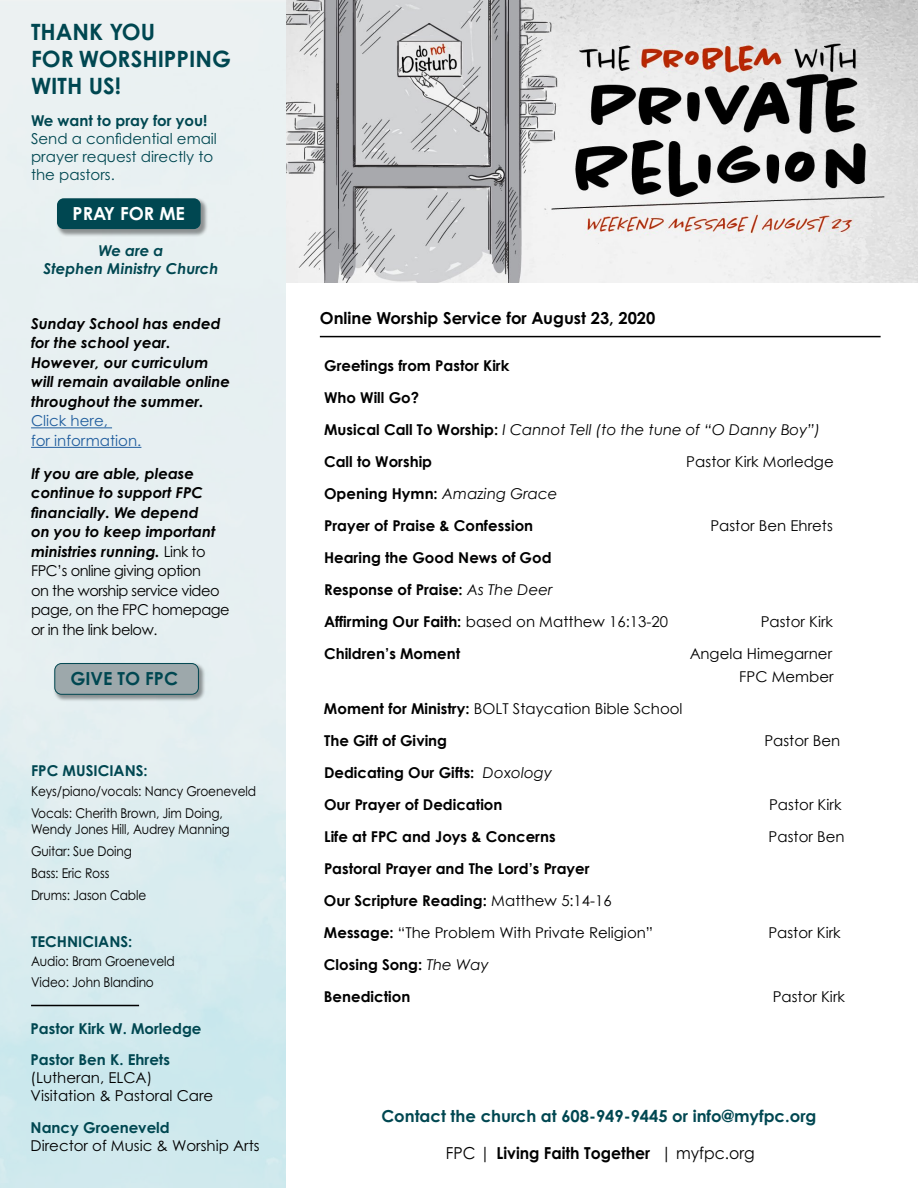
<style>
.page{position:relative;width:918px;height:1188px;background:#fff}
.page>*{position:absolute;margin:0;border:0;box-sizing:border-box;transform-origin:0 0}
.t1{font:700 22.5px/27px "Century Gothic Pro";color:#004751}
.t2{font:700 18px "Century Gothic Pro";color:#fff}
.t3{font:700 18px "Century Gothic Pro";color:#004751}
.t4{font:700 16.5px "Century Gothic Pro";color:#004751}
.t5{font:700 16.5px "Century Gothic Pro";color:#000}
.t6{font:700 16.5px "Century Gothic Pro";color:#000;scale:.95 1}
.t7{font:700 15px/32.1px "Century Gothic";color:#000}
.t8{font:italic 700 15px/19.5px "Century Gothic Pro";color:#000}
.t9{font:15px/23.1px "Century Gothic";color:#000;text-align:right}
.t10{font:700 15px/31.5px "Century Gothic Pro";color:#004751}
.t11{font:15px/18px "Century Gothic Pro";color:#000}
.t12{font:15px/18px "Century Gothic Pro";color:#004751}
.t13{font:italic 700 15px/18px "Century Gothic Pro";color:#004751;text-align:center}
.t14{font:15px/19.5px "Century Gothic Pro";color:#215e9e}
.t15{font:13.5px/21.9px "Century Gothic Pro";letter-spacing:-.01em;color:#000;scale:.9 1}
.s1{font-weight:400;font-style:normal}
.s2{font-weight:400;font-style:italic}
.s3{font-weight:400}
</style>
<div class="page">
<img style="left:285px;top:0;width:633px;height:283px">
<hr style="left:31px;top:1005px;width:108px;height:1px;background:#000">
<hr style="left:31px;top:427px;width:81px;height:1px;background:#215e9e">
<hr style="left:31px;top:447px;width:110px;height:1px;background:#215e9e">
<hr style="left:320px;top:336px;width:561px;height:1px;background:#000">
<div style="left:56px;top:197px;width:153px;height:40px;background:#000;opacity:.4"></div>
<div style="left:57px;top:198px;width:144px;height:31px;background:#004751;border-radius:7px"></div>
<div style="left:53px;top:662px;width:153px;height:40px;background:#000;opacity:.4"></div>
<div style="left:55px;top:664px;width:143px;height:30px;background:#9da8ab;border-radius:7px"></div>
<div style="left:55px;top:663px;width:144px;height:32px;border:1px solid #004751;border-radius:7px"></div>
<h1 class="t1" style="left:31px;top:18px;width:201px">THANK YOU<br>FOR WORSHIPPING<br>WITH US!</h1>
<p class="t10" style="left:31px;top:104px;width:178px">We want to pray for you!</p>
<p class="t12" style="left:31px;top:129px;width:187px">Send a confidential email prayer request directly to the pastors.</p>
<p class="t2" style="left:73px;top:202px;width:114px">PRAY FOR ME</p>
<p class="t13" style="left:44px;top:241px;width:176px">We are a<br>Stephen Ministry Church</p>
<p class="t8" style="left:31px;top:313px;width:201px">Sunday School has ended for the school year.<br>However, our curriculum will remain available online throughout the summer.</p>
<p class="t14" style="left:31px;top:411px;width:112px">Click here,<br>for information.</p>
<p class="t8" style="left:31px;top:463px;width:200px">If you are able, please continue to support FPC financially. We depend<br>on you to keep important ministries running. <span class="s1">Link to<br>FPC’s online giving option<br>on the worship service video page, on the FPC homepage or in the link below.</span></p>
<p class="t3" style="left:70px;top:668px;width:109px">GIVE TO FPC</p>
<p class="t10" style="left:31px;top:754px;width:118px">FPC MUSICIANS:</p>
<p class="t15" style="left:31px;top:780px;width:252px">Keys/piano/vocals: Nancy Groeneveld<br>Vocals: Cherith Brown, Jim Doing,</p>
<p class="t15" style="left:31px;top:818px;width:222px">Wendy Jones Hill, Audrey Manning<br>Guitar: Sue Doing<br>Bass: Eric Ross<br>Drums: Jason Cable</p>
<p class="t10" style="left:31px;top:925px;width:103px">TECHNICIANS:</p>
<p class="t15" style="left:31px;top:951px;width:161px;line-height:20.9px">Audio: Bram Groeneveld<br>Video: John Blandino</p>
<p class="t10" style="left:31px;top:1012px;width:173px">Pastor Kirk W. Morledge<br>Pastor Ben K. Ehrets</p>
<p class="t11" style="left:31px;top:1068px;width:184px">(Lutheran, ELCA)<br>Visitation &amp; Pastoral Care</p>
<p class="t10" style="left:31px;top:1111px;width:141px">Nancy Groeneveld</p>
<p class="t11" style="left:31px;top:1136px;width:231px">Director of Music &amp; Worship Arts</p>
<p class="t5" style="left:320px;top:308px;width:337px">Online Worship Service for August 23, 2020</p>
<p class="t7" style="left:324px;top:349px;width:498px">Greetings from Pastor Kirk<br>Who Will Go?<br>Musical Call To Worship: <span class="s2">I Cannot Tell (to the tune of “O Danny Boy”)<br></span>Call to Worship</p>
<p class="t9" style="left:686px;top:450px;width:149px">Pastor Kirk Morledge</p>
<p class="t7" style="left:324px;top:477px;width:235px">Opening Hymn: <span class="s2">Amazing Grace<br></span>Prayer of Praise &amp; Confession</p>
<p class="t7" style="left:324px;top:541px;width:346px">Hearing the Good News of God<br>Response of Praise: <span class="s2">As The Deer<br></span>Affirming Our Faith: <span class="s3">based on Matthew 16:13-20</span></p>
<p class="t9" style="left:710px;top:514px;width:124px">Pastor Ben Ehrets</p>
<p class="t9" style="left:761px;top:610px;width:74px">Pastor Kirk</p>
<p class="t7" style="left:324px;top:637px;width:138px">Children’s Moment</p>
<p class="t9" style="left:690px;top:642px;width:146px">Angela Himegarner<br>FPC Member</p>
<p class="t7" style="left:324px;top:692px;width:360px">Moment for Ministry: <span class="s3">BOLT Staycation Bible School<br></span>The Gift of Giving</p>
<p class="t9" style="left:764px;top:729px;width:77px">Pastor Ben</p>
<p class="t7" style="left:324px;top:756px;width:229px">Dedicating Our Gifts: <span class="s2">Doxology<br></span>Our Prayer of Dedication</p>
<p class="t9" style="left:769px;top:793px;width:74px">Pastor Kirk</p>
<p class="t7" style="left:324px;top:820px;width:233px">Life at FPC and Joys &amp; Concerns</p>
<p class="t9" style="left:768px;top:825px;width:78px">Pastor Ben</p>
<p class="t7" style="left:324px;top:852px;width:331px">Pastoral Prayer and The Lord’s Prayer<br>Our Scripture Reading: <span class="s3">Matthew 5:14-16<br></span>Message: <span class="s3">“The Problem With Private Religion”</span></p>
<p class="t9" style="left:768px;top:921px;width:74px">Pastor Kirk</p>
<p class="t7" style="left:324px;top:948px;width:166px">Closing Song: <span class="s2">The Way<br></span>Benediction</p>
<p class="t9" style="left:773px;top:985px;width:74px">Pastor Kirk</p>
<p class="t4" style="left:381px;top:1106px;width:437px">Contact the church at 608-949-9445 or info@myfpc.org</p>
<p class="t6" style="left:446px;top:1143px;width:327px"><span class="s3">FPC |</span> Living Faith Together <span class="s3">| myfpc.org</span></p>
</div>
